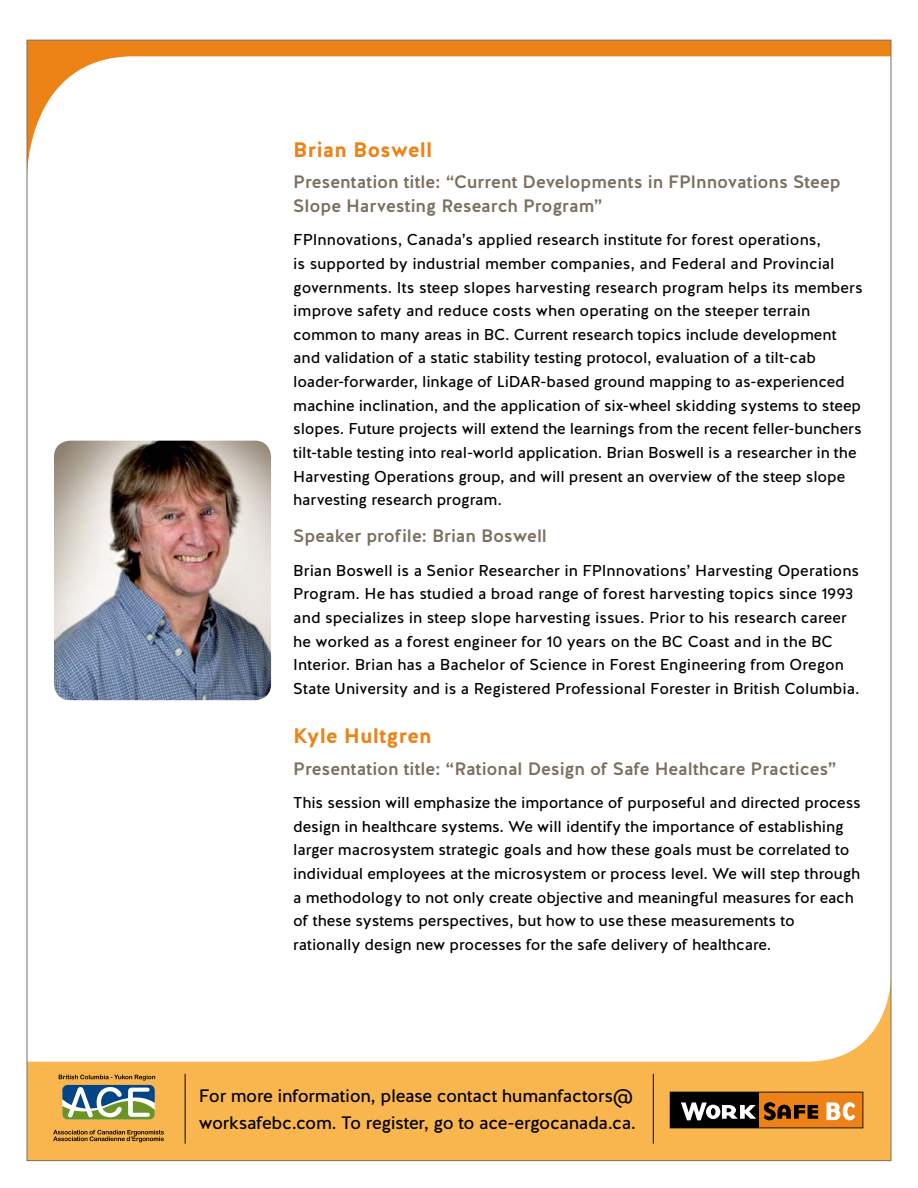
<style>
.page{position:relative;width:918px;height:1188px;background:#fff}
.page>*{position:absolute;margin:0;border:0;box-sizing:border-box;transform-origin:0 0}
.t1{font:700 21px "Halis R";letter-spacing:.005em;color:#ed8316}
.t2{font:500 18px/23.5px "Halis R";letter-spacing:-.005em;color:#7b7060}
.t3{font:18px/27px "Halis R";letter-spacing:-.02em;color:#000}
.t4{font:15.75px/23.7px "Halis R";letter-spacing:-.005em;color:#000}
</style>
<div class="page">
<img style="left:54px;top:441px;width:217px;height:259px">
<svg style="left:29px;top:994px;width:860px;height:165px;fill:#f9b54e"></svg>
<svg style="left:29px;top:42px;width:860px;height:113px"></svg>
<svg style="left:670px;top:1092px;width:193px;height:36px;background:#84592d"></svg>
<svg style="left:53px;top:1130px;width:111px;height:12px"></svg>
<svg style="left:59px;top:1075px;width:96px;height:45px"></svg>
<hr style="left:653px;top:1074px;width:1px;height:69px;background:#000">
<hr style="left:185px;top:1074px;width:1px;height:69px;background:#000">
<h1 class="t1" style="left:293px;top:136px;width:141px">Brian Boswell</h1>
<p class="t2" style="left:293px;top:171px;width:549px">Presentation title: “Current Developments in FPInnovations Steep<br>Slope Harvesting Research Program”</p>
<p class="t4" style="left:293px;top:228px;width:571px">FPInnovations, Canada’s applied research institute for forest operations,<br>is supported by industrial member companies, and Federal and Provincial governments. Its steep slopes harvesting research program helps its members improve safety and reduce costs when operating on the steeper terrain common to many areas in BC. Current research topics include development and validation of a static stability testing protocol, evaluation of a tilt-cab loader-forwarder, linkage of LiDAR-based ground mapping to as-experienced machine inclination, and the application of six-wheel skidding systems to steep slopes. Future projects will extend the learnings from the recent feller-bunchers tilt-table testing into real-world application. Brian Boswell is a researcher in the Harvesting Operations group, and will present an overview of the steep slope harvesting research program.</p>
<p class="t2" style="left:293px;top:525px;width:255px">Speaker profile: Brian Boswell</p>
<p class="t4" style="left:293px;top:559px;width:568px">Brian Boswell is a Senior Researcher in FPInnovations’ Harvesting Operations Program. He has studied a broad range of forest harvesting topics since 1993 and specializes in steep slope harvesting issues. Prior to his research career he worked as a forest engineer for 10 years on the BC Coast and in the BC Interior. Brian has a Bachelor of Science in Forest Engineering from Oregon State University and is a Registered Professional Forester in British Columbia.</p>
<h1 class="t1" style="left:293px;top:723px;width:140px">Kyle Hultgren</h1>
<p class="t2" style="left:293px;top:757px;width:545px">Presentation title: “Rational Design of Safe Healthcare Practices”</p>
<p class="t4" style="left:293px;top:791px;width:569px">This session will emphasize the importance of purposeful and directed process design in healthcare systems. We will identify the importance of establishing larger macrosystem strategic goals and how these goals must be correlated to individual employees at the microsystem or process level. We will step through a methodology to not only create objective and meaningful measures for each of these systems perspectives, but how to use these measurements to rationally design new processes for the safe delivery of healthcare.</p>
<p class="t3" style="left:199px;top:1083px;width:439px">For more information, please contact humanfactors@ worksafebc.com. To register, go to ace-ergocanada.ca.</p>
</div>
